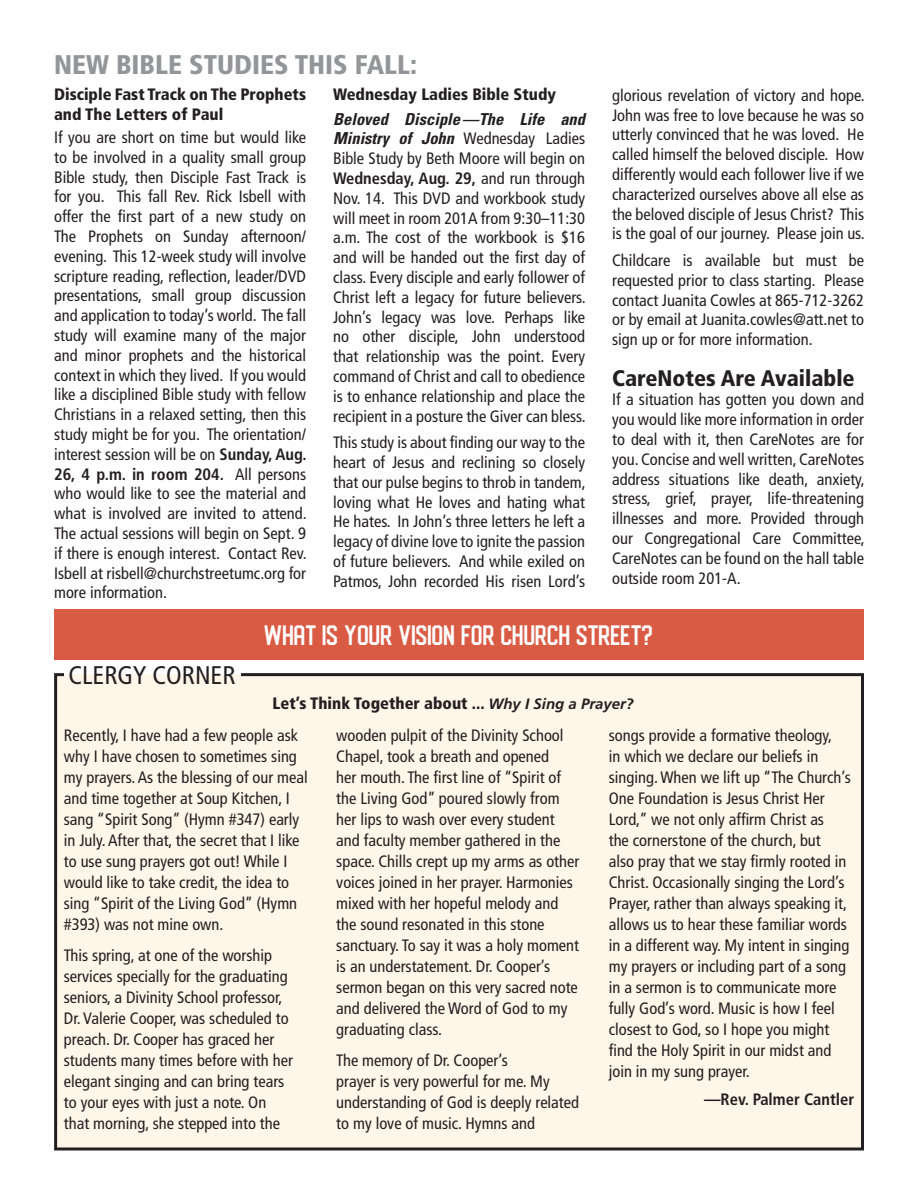
<style>
.page{position:relative;width:918px;height:1188px;background:#fff}
.page>*{position:absolute;margin:0;border:0;box-sizing:border-box;transform-origin:0 0}
.t1{font:900 condensed 27px "Frutiger";color:#939598}
.t2{font:condensed 25.5px "Frutiger";color:#231f20}
.t3{font:22.5px "Areno";color:#fff}
.t4{font:900 condensed 22.5px "Frutiger";color:#231f20}
.t5{font:condensed 16.5px/19.8px "Frutiger";color:#231f20;text-align:justify}
.t6{font:900 condensed 16.5px/19.5px "Frutiger";color:#231f20}
.t7{font:700 condensed 16.5px "Frutiger";color:#231f20}
.s1{font-weight:700}
.s2{font-family:"Univers LT Std";font-weight:700;font-style:italic}
.s3{font-weight:700;font-style:italic;font-stretch:normal;font-size:15px}
</style>
<div class="page">
<div style="left:54px;top:610px;width:810px;height:50px;background:#da5b44"></div>
<div style="left:56px;top:675px;width:806px;height:474px;background:#fef6e8"></div>
<div style="left:54px;top:673px;width:810px;height:477px;border:3px solid #231f20"></div>
<div style="left:64px;top:664px;width:176px;height:10px;background:#fff"></div>
<div style="left:64px;top:674px;width:176px;height:9px;background:#fef6e8"></div>
<p class="t1" style="left:54px;top:49px;width:365px">NEW BIBLE STUDIES THIS FALL:</p>
<p class="t6" style="left:54px;top:85px;width:253px">Disciple Fast Track on The Prophets and The Letters of Paul</p>
<p class="t5" style="left:54px;top:128px;width:254px">If you are short on time but would like to be involved in a quality small group Bible study, then Disciple Fast Track is for you. This fall Rev. Rick Isbell with offer the first part of a new study on The Prophets on Sunday afternoon/ evening. This 12-week study will involve scripture reading, reflection, leader/DVD presentations, small group discussion and application to today’s world. The fall study will examine many of the major and minor prophets and the historical context in which they lived. If you would like a disciplined Bible study with fellow Christians in a relaxed setting, then this study might be for you. The orientation/ interest session will be on <span class="s1">Sunday, Aug.<br>26, 4 p.m. in room 204.</span> All persons who would like to see the material and what is involved are invited to attend.<br>The actual sessions will begin on Sept. 9 if there is enough interest. Contact Rev.<br>Isbell at risbell@churchstreetumc.org for more information.</p>
<p class="t6" style="left:333px;top:85px;width:225px">Wednesday Ladies Bible Study</p>
<p class="t5" style="left:333px;top:109px;width:254px"><span class="s2">Beloved Disciple—The Life and Ministry of John</span> Wednesday Ladies Bible Study by Beth Moore will begin on <span class="s1">Wednesday, Aug. 29,</span> and run through Nov. 14. This DVD and workbook study will meet in room 201A from 9:30–11:30 a.m. The cost of the workbook is $16 and will be handed out the first day of class. Every disciple and early follower of Christ left a legacy for future believers.<br>John’s legacy was love. Perhaps like no other disciple, John understood that relationship was the point. Every command of Christ and call to obedience is to enhance relationship and place the recipient in a posture the Giver can bless.</p>
<p class="t5" style="left:333px;top:433px;width:254px">This study is about finding our way to the heart of Jesus and reclining so closely that our pulse begins to throb in tandem, loving what He loves and hating what He hates. In John’s three letters he left a legacy of divine love to ignite the passion of future believers. And while exiled on Patmos, John recorded His risen Lord’s</p>
<p class="t5" style="left:612px;top:85px;width:254px">glorious revelation of victory and hope.<br>John was free to love because he was so utterly convinced that he was loved. He called himself the beloved disciple. How differently would each follower live if we characterized ourselves above all else as the beloved disciple of Jesus Christ? This is the goal of our journey. Please join us.</p>
<p class="t5" style="left:612px;top:250px;width:254px">Childcare is available but must be requested prior to class starting. Please contact Juanita Cowles at 865-712-3262 or by email at Juanita.cowles@att.net to sign up or for more information.</p>
<p class="t4" style="left:612px;top:364px;width:244px">CareNotes Are Available</p>
<p class="t5" style="left:612px;top:390px;width:254px">If a situation has gotten you down and you would like more information in order to deal with it, then CareNotes are for you. Concise and well written, CareNotes address situations like death, anxiety, stress, grief, prayer, life-threatening illnesses and more. Provided through our Congregational Care Committee, CareNotes can be found on the hall table outside room 201-A.</p>
<p class="t2" style="left:68px;top:660px;width:169px">CLERGY CORNER</p>
<p class="t3" style="left:264px;top:627px;width:391px">WHAT IS YOUR VISION FOR CHURCH STREET?</p>
<p class="t6" style="left:273px;top:693px;width:362px">Let’s Think Together about ... <span class="s3">Why I Sing a Prayer?</span></p>
<p class="t5" style="left:64px;top:724px;width:245px;line-height:21px;text-align:left">Recently, I have had a few people ask why I have chosen to sometimes sing my prayers. As the blessing of our meal and time together at Soup Kitchen, I sang “Spirit Song” (Hymn #347) early in July. After that, the secret that I like to use sung prayers got out! While I would like to take credit, the idea to sing “Spirit of the Living God” (Hymn #393) was not mine own.</p>
<p class="t5" style="left:64px;top:945px;width:231px;line-height:21px;text-align:left">This spring, at one of the worship services specially for the graduating seniors, a Divinity School professor, Dr. Valerie Cooper, was scheduled to preach. Dr. Cooper has graced her students many times before with her elegant singing and can bring tears to your eyes with just a note. On that morning, she stepped into the</p>
<p class="t5" style="left:336px;top:724px;width:245px;line-height:21px;text-align:left">wooden pulpit of the Divinity School Chapel, took a breath and opened<br>her mouth. The first line of “Spirit of the Living God” poured slowly from her lips to wash over every student and faculty member gathered in the space. Chills crept up my arms as other voices joined in her prayer. Harmonies mixed with her hopeful melody and the sound resonated in this stone sanctuary. To say it was a holy moment is an understatement. Dr. Cooper’s sermon began on this very sacred note and delivered the Word of God to my graduating class.</p>
<p class="t5" style="left:336px;top:1050px;width:244px;line-height:21px;text-align:left">The memory of Dr. Cooper’s<br>prayer is very powerful for me. My understanding of God is deeply related to my love of music. Hymns and</p>
<p class="t5" style="left:609px;top:724px;width:244px;line-height:21px;text-align:left">songs provide a formative theology,<br>in which we declare our beliefs in singing. When we lift up “The Church’s One Foundation is Jesus Christ Her Lord,” we not only affirm Christ as<br>the cornerstone of the church, but<br>also pray that we stay firmly rooted in Christ. Occasionally singing the Lord’s Prayer, rather than always speaking it, allows us to hear these familiar words in a different way. My intent in singing my prayers or including part of a song in a sermon is to communicate more fully God’s word. Music is how I feel closest to God, so I hope you might find the Holy Spirit in our midst and join in my sung prayer.</p>
<p class="t7" style="left:704px;top:1090px;width:152px">—Rev. Palmer Cantler</p>
</div>
